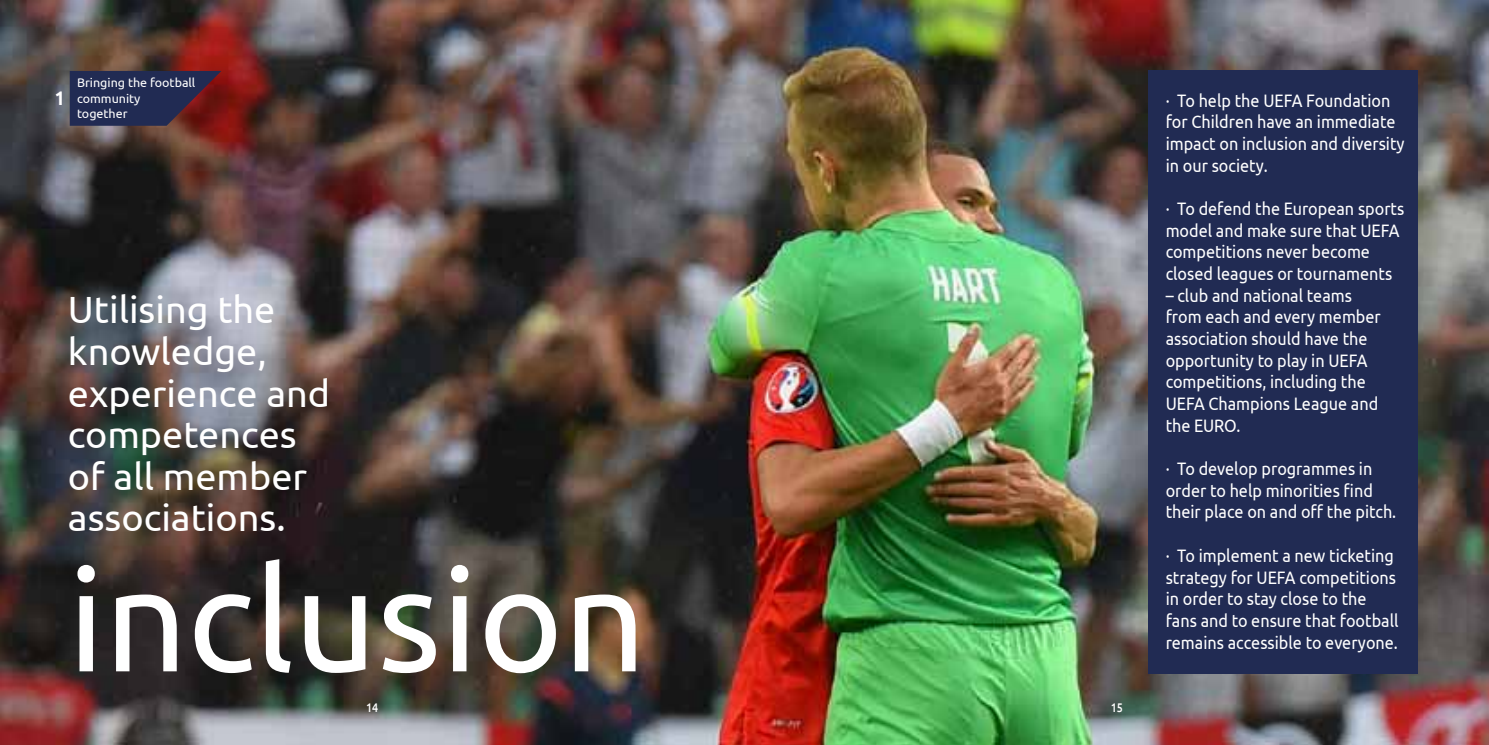
<style>
.page{position:relative;width:1489px;height:745px;background:#fff}
.page>*{position:absolute;margin:0;border:0;box-sizing:border-box;transform-origin:0 0}
.t1{font:144.38px "Ubuntu";color:#fff}
.t2{font:37.88px/41.6px "Ubuntu";color:#fff}
.t3{font:700 19.62px "Ubuntu";color:#fff;scale:.9 1}
.t4{font:18px/21.6px "Ubuntu";color:#fff;scale:.9 1}
.t5{font:12.5px/15.8px "Ubuntu";color:#fff}
.t6{font:500 12.5px "Ubuntu";color:#fff;scale:.85 1}
</style>
<div class="page">
<img style="left:0;top:0;width:1488px;height:744px">
<svg style="left:70px;top:71px;width:151px;height:55px;background:#2f2747"></svg>
<div style="left:1148px;top:71px;width:269px;height:602px;background:#212b53"></div>
<p class="t5" style="left:77px;top:74px;width:120px">Bringing the football community<br>together</p>
<p class="t3" style="left:55px;top:86px;width:13px">1</p>
<p class="t4" style="left:1165px;top:89px;width:267px">· To help the UEFA Foundation for Children have an immediate impact on inclusion and diversity in our society.</p>
<p class="t4" style="left:1165px;top:197px;width:267px">· To defend the European sports model and make sure that UEFA competitions never become closed leagues or tournaments</p>
<p class="t4" style="left:1165px;top:284px;width:240px">– club and national teams from each and every member association should have the opportunity to play in UEFA competitions, including the<br>UEFA Champions League and the EURO.</p>
<p class="t4" style="left:1165px;top:457px;width:258px">· To develop programmes in order to help minorities find their place on and off the pitch.</p>
<p class="t4" style="left:1165px;top:543px;width:260px">· To implement a new ticketing strategy for UEFA competitions in order to stay close to the fans and to ensure that football remains accessible to everyone.</p>
<h2 class="t2" style="left:68px;top:288px;width:264px">Utilising the knowledge, experience and competences of all member associations.</h2>
<h1 class="t1" style="left:68px;top:532px;width:579px">inclusion</h1>
<p class="t6" style="left:366px;top:698px;width:16px">14</p>
<p class="t6" style="left:1110px;top:698px;width:16px">15</p>
</div>
